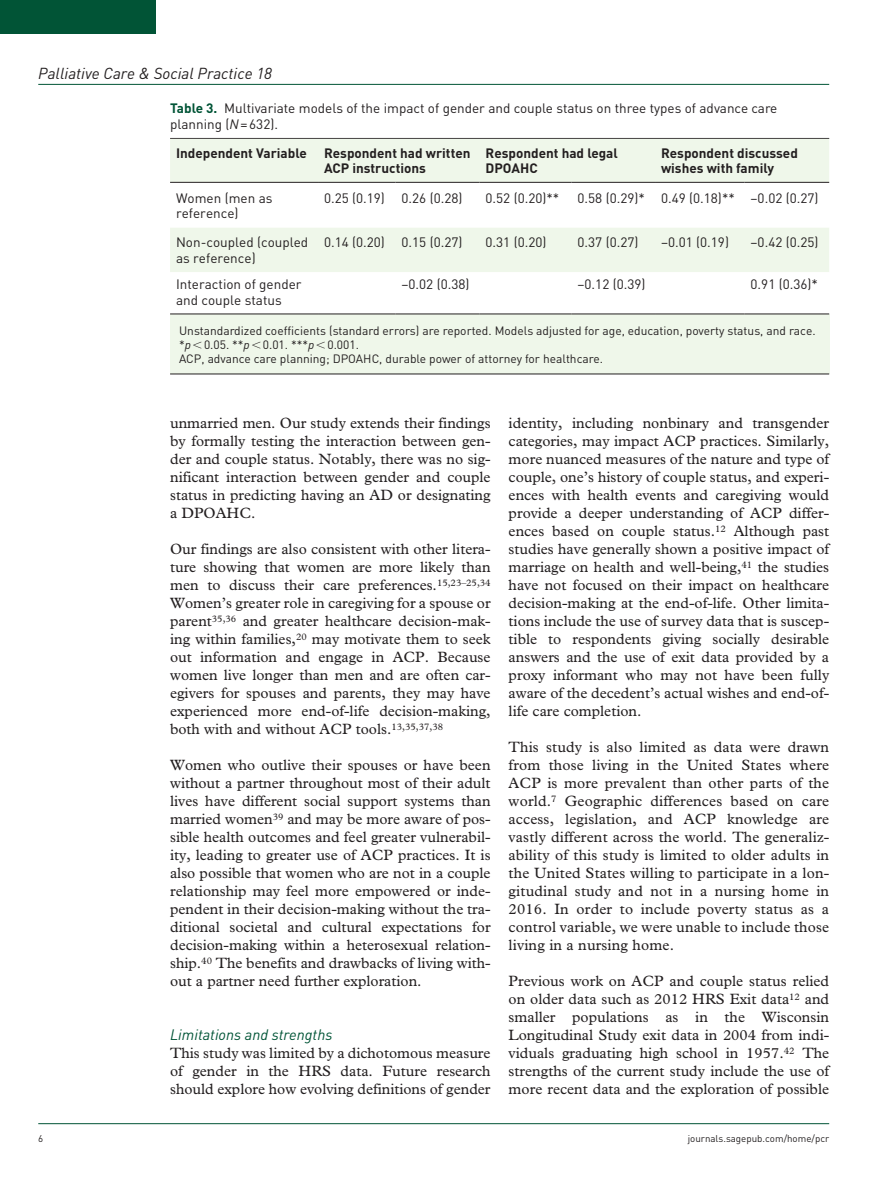
<style>
.page{position:relative;width:893px;height:1191px;background:#fff}
.page>*{position:absolute;margin:0;border:0;box-sizing:border-box;transform-origin:0 0}
.t1{font:italic 15.75px "DIN";color:#231f20}
.t2{font:15px/18px "Plantin Std";color:#231f20;text-align:justify}
.t3{font:italic 15px "DIN";color:#015436}
.t4{font:13.5px/15.8px "DIN";color:#231f20}
.t5{font:700 13.5px/15.8px "DIN";color:#231f20}
.t6{font:12px/14.2px "DIN";color:#231f20}
.t7{font:9.75px "DIN";color:#231f20}
.s1{font-weight:700;color:#015436}
.s2{font-style:italic}
</style>
<div class="page">
<hr style="left:38px;top:84px;width:791px;height:1px;background:#015436">
<hr style="left:38px;top:1123px;width:791px;height:1px;background:#015436">
<div style="left:0;top:0;width:155px;height:34px;background:#015436"></div>
<div style="left:170px;top:314px;width:659px;height:60px;background:#eff7ea"></div>
<hr style="left:170px;top:138px;width:659px;height:1px;background:#231f20">
<hr style="left:170px;top:373px;width:659px;height:1px;background:#231f20">
<div style="left:170px;top:139px;width:659px;height:43px;background:#eff7ea"></div>
<svg style="left:170px;top:182px;width:659px;height:132px"></svg>
<hr style="left:395px;top:182px;width:84px;height:1px;background:#231f20">
<hr style="left:572px;top:182px;width:83px;height:1px;background:#231f20">
<hr style="left:745px;top:182px;width:84px;height:1px;background:#231f20">
<hr style="left:170px;top:182px;width:148px;height:1px;background:#231f20">
<hr style="left:318px;top:182px;width:78px;height:1px;background:#231f20">
<hr style="left:479px;top:182px;width:92px;height:1px;background:#231f20">
<hr style="left:655px;top:182px;width:90px;height:1px;background:#231f20">
<hr style="left:170px;top:313px;width:148px;height:1px;background:#231f20">
<hr style="left:318px;top:313px;width:78px;height:1px;background:#231f20">
<hr style="left:395px;top:313px;width:84px;height:1px;background:#231f20">
<hr style="left:479px;top:313px;width:92px;height:1px;background:#231f20">
<hr style="left:572px;top:313px;width:83px;height:1px;background:#231f20">
<hr style="left:655px;top:313px;width:90px;height:1px;background:#231f20">
<hr style="left:745px;top:313px;width:84px;height:1px;background:#231f20">
<p class="t1" style="left:38px;top:63px;width:235px">Palliative Care &amp; Social Practice 18</p>
<p class="t4" style="left:170px;top:100px;width:609px"><span class="s1">Table 3.</span> Multivariate models of the impact of gender and couple status on three types of advance care planning (<span class="s2">N</span>=632).</p>
<p class="t5" style="left:176px;top:144px;width:132px">Independent Variable</p>
<p class="t5" style="left:324px;top:144px;width:148px">Respondent had written<br>ACP instructions</p>
<p class="t5" style="left:485px;top:144px;width:134px">Respondent had legal<br>DPOAHC</p>
<p class="t5" style="left:661px;top:144px;width:138px">Respondent discussed wishes with family</p>
<p class="t4" style="left:176px;top:190px;width:98px">Women (men as reference)</p>
<p class="t4" style="left:324px;top:190px;width:140px">0.25 (0.19) 0.26 (0.28)</p>
<p class="t4" style="left:485px;top:190px;width:75px">0.52 (0.20)**</p>
<p class="t4" style="left:578px;top:190px;width:243px">0.58 (0.29)* 0.49 (0.18)** −0.02 (0.27)</p>
<p class="t4" style="left:176px;top:234px;width:134px">Non-coupled (coupled as reference)</p>
<p class="t4" style="left:324px;top:234px;width:140px">0.14 (0.20) 0.15 (0.27)</p>
<p class="t4" style="left:485px;top:234px;width:62px">0.31 (0.20)</p>
<p class="t4" style="left:578px;top:234px;width:62px">0.37 (0.27)</p>
<p class="t4" style="left:661px;top:234px;width:70px">−0.01 (0.19)</p>
<p class="t4" style="left:751px;top:234px;width:70px">−0.42 (0.25)</p>
<p class="t4" style="left:176px;top:276px;width:127px">Interaction of gender and couple status</p>
<p class="t4" style="left:402px;top:276px;width:70px">−0.02 (0.38)</p>
<p class="t4" style="left:578px;top:276px;width:70px">−0.12 (0.39)</p>
<p class="t4" style="left:751px;top:276px;width:69px">0.91 (0.36)*</p>
<p class="t6" style="left:179px;top:323px;width:638px">Unstandardized coefficients (standard errors) are reported. Models adjusted for age, education, poverty status, and race. *<span class="s2">p</span> 0.05. **<span class="s2">p</span> 0.01. ***<span class="s2">p</span> 0.001.<br>ACP, advance care planning; DPOAHC, durable power of attorney for healthcare.</p>
<p class="t2" style="left:170px;top:414px;width:322px">unmarried men. Our study extends their findings by formally testing the interaction between gen&shy;der and couple status. Notably, there was no sig&shy;nificant interaction between gender and couple status in predicting having an AD or designating a DPOAHC.</p>
<p class="t2" style="left:170px;top:540px;width:322px">Our findings are also consistent with other litera&shy;ture showing that women are more likely than men to discuss their care preferences.<sup>15,23–25,34<br></sup>Women’s greater role in caregiving for a spouse or parent<sup>35,36</sup> and greater healthcare decision-mak&shy;ing within families,<sup>20</sup> may motivate them to seek out information and engage in ACP. Because women live longer than men and are often car&shy;egivers for spouses and parents, they may have experienced more end-of-life decision-making, both with and without ACP tools.<sup>13,35,37,38</sup></p>
<p class="t2" style="left:170px;top:756px;width:322px">Women who outlive their spouses or have been without a partner throughout most of their adult lives have different social support systems than married women<sup>39</sup> and may be more aware of pos&shy;sible health outcomes and feel greater vulnerabil&shy;ity, leading to greater use of ACP practices. It is also possible that women who are not in a couple relationship may feel more empowered or inde&shy;pendent in their decision-making without the tra&shy;ditional societal and cultural expectations for decision-making within a heterosexual relation&shy;ship.<sup>40</sup> The benefits and drawbacks of living with&shy;out a partner need further exploration.</p>
<p class="t3" style="left:170px;top:1025px;width:164px">Limitations and strengths</p>
<p class="t2" style="left:170px;top:1044px;width:322px">This study was limited by a dichotomous measure of gender in the HRS data. Future research should explore how evolving definitions of gender</p>
<p class="t2" style="left:509px;top:414px;width:322px">identity, including nonbinary and transgender categories, may impact ACP practices. Similarly, more nuanced measures of the nature and type of couple, one’s history of couple status, and experi&shy;ences with health events and caregiving would provide a deeper understanding of ACP differ&shy;ences based on couple status.<sup>12</sup> Although past studies have generally shown a positive impact of marriage on health and well-being,<sup>41</sup> the studies have not focused on their impact on healthcare decision-making at the end-of-life. Other limita&shy;tions include the use of survey data that is suscep&shy;tible to respondents giving socially desirable answers and the use of exit data provided by a proxy informant who may not have been fully aware of the decedent’s actual wishes and end-of&shy;life care completion.</p>
<p class="t2" style="left:509px;top:738px;width:322px">This study is also limited as data were drawn from those living in the United States where ACP is more prevalent than other parts of the world.<sup>7</sup> Geographic differences based on care access, legislation, and ACP knowledge are vastly different across the world. The generaliz&shy;ability of this study is limited to older adults in the United States willing to participate in a lon&shy;gitudinal study and not in a nursing home in 2016. In order to include poverty status as a control variable, we were unable to include those living in a nursing home.</p>
<p class="t2" style="left:509px;top:972px;width:322px">Previous work on ACP and couple status relied on older data such as 2012 HRS Exit data<sup>12</sup> and smaller populations as in the Wisconsin Longitudinal Study exit data in 2004 from indi&shy;viduals graduating high school in 1957.<sup>42</sup> The strengths of the current study include the use of more recent data and the exploration of possible</p>
<p class="t7" style="left:38px;top:1132px;width:7px">6</p>
<p class="t7" style="left:688px;top:1132px;width:143px">journals.sagepub.com/home/pcr</p>
</div>
